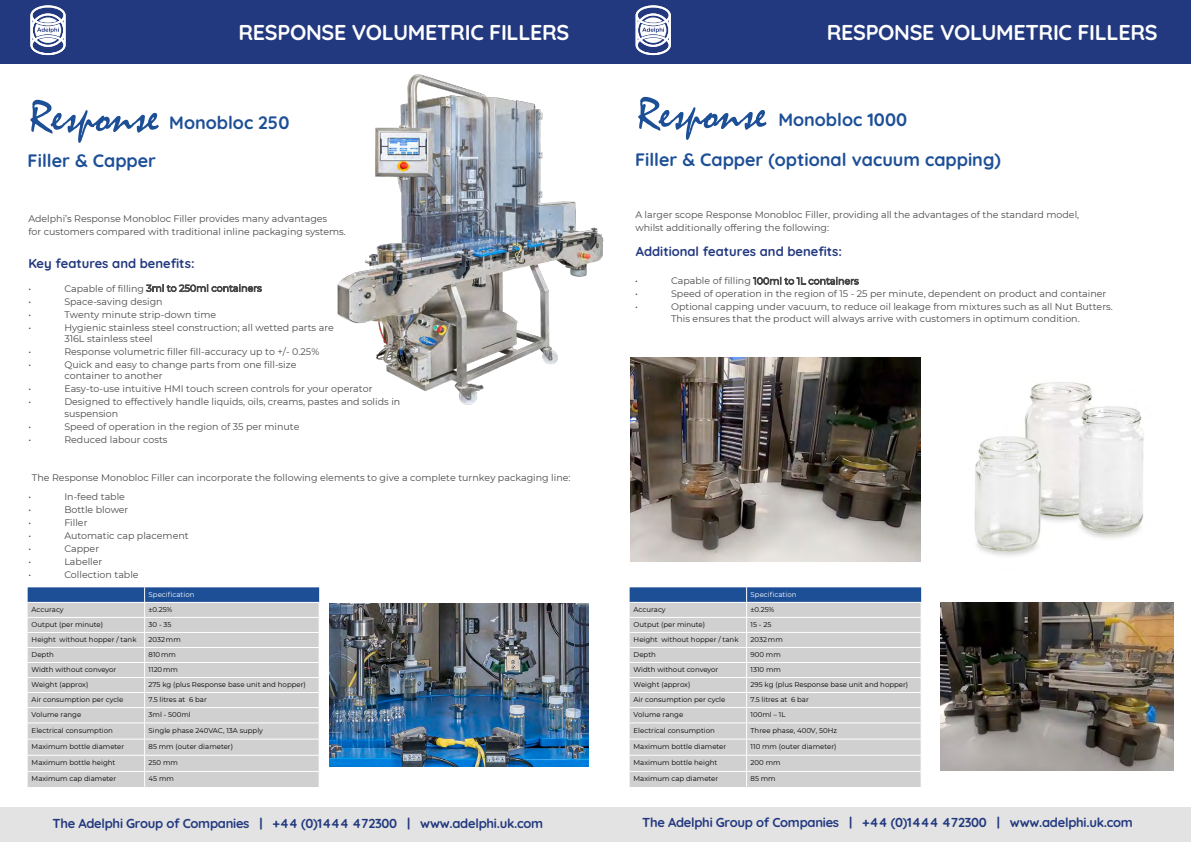
<style>
.page{position:relative;width:1191px;height:842px;background:#fff}
.page>*{position:absolute;margin:0;border:0;box-sizing:border-box;transform-origin:0 0}
.t1{font:700 21.5px "Quicksand";letter-spacing:-.015em;color:#fff}
.t2{font:700 18px "Quicksand";color:#1d4f97}
.t3{font:700 13px "Quicksand";letter-spacing:-.02em;color:#23397f}
.t4{font:700 13px "Quicksand";color:#23397f}
.t5{font:9.5px/11.4px "Montserrat";color:#4a4a49}
.t6{font:7px "Montserrat";color:#000}
.t7{font:7px "Montserrat";color:#fff}
</style>
<div class="page">
<svg style="left:30px;top:100px;width:129px;height:43px"></svg>
<img style="left:337px;top:74px;width:267px;height:331px">
<svg style="left:28px;top:587px;width:292px;height:200px;background:#c6c9cf"></svg>
<div style="left:0;top:0;width:1191px;height:63px;background:#23397f"></div>
<div style="left:0;top:807px;width:1191px;height:35px;background:#e3e3e3"></div>
<svg style="left:629px;top:587px;width:293px;height:200px;background:#c6c9cf"></svg>
<svg style="left:638px;top:97px;width:128px;height:43px"></svg>
<img style="left:631px;top:358px;width:289px;height:204px">
<img style="left:940px;top:603px;width:233px;height:167px">
<img style="left:974px;top:382px;width:170px;height:174px">
<img style="left:330px;top:604px;width:258px;height:162px">
<svg style="left:635px;top:5px;width:36px;height:50px"></svg>
<svg style="left:30px;top:5px;width:36px;height:50px"></svg>
<h1 class="t1" style="left:238px;top:16px;width:332px">RESPONSE VOLUMETRIC FILLERS</h1>
<h1 class="t1" style="left:826px;top:16px;width:332px">RESPONSE VOLUMETRIC FILLERS</h1>
<h2 class="t2" style="left:28px;top:147px;width:130px">Filler &amp; Capper</h2>
<h2 class="t2" style="left:169px;top:109px;width:122px">Monobloc 250</h2>
<h2 class="t2" style="left:778px;top:105px;width:130px">Monobloc 1000</h2>
<h2 class="t2" style="left:635px;top:146px;width:367px">Filler &amp; Capper (optional vacuum capping)</h2>
<p class="t5" style="left:28px;top:211px;width:319px;line-height:13px">Adelphi’s Response Monobloc Filler provides many advantages<br>for customers compared with traditional inline packaging systems.</p>
<h3 class="t4" style="left:28px;top:254px;width:168px">Key features and benefits:</h3>
<p class="t5" style="left:28px;top:282px;width:4px">•</p>
<p class="t5" style="left:64px;top:282px;width:199px">Capable of filling 3ml to 250ml containers</p>
<p class="t5" style="left:28px;top:295px;width:4px">•</p>
<p class="t5" style="left:64px;top:295px;width:100px">Space-saving design</p>
<p class="t5" style="left:28px;top:308px;width:4px">•</p>
<p class="t5" style="left:64px;top:308px;width:153px">Twenty minute strip-down time</p>
<p class="t5" style="left:28px;top:321px;width:4px">•</p>
<p class="t5" style="left:64px;top:321px;width:271px">Hygienic stainless steel construction; all wetted parts are<br>316L stainless steel</p>
<p class="t5" style="left:28px;top:345px;width:4px">•</p>
<p class="t5" style="left:64px;top:345px;width:256px">Response volumetric filler fill-accuracy up to +/- 0.25%</p>
<p class="t5" style="left:28px;top:358px;width:4px">•</p>
<p class="t5" style="left:64px;top:358px;width:234px">Quick and easy to change parts from one fill-size container to another</p>
<p class="t5" style="left:28px;top:383px;width:4px">•</p>
<p class="t5" style="left:64px;top:383px;width:309px">Easy-to-use intuitive HMI touch screen controls for your operator</p>
<p class="t5" style="left:28px;top:396px;width:4px">•</p>
<p class="t5" style="left:64px;top:396px;width:337px">Designed to effectively handle liquids, oils, creams, pastes and solids in suspension</p>
<p class="t5" style="left:28px;top:420px;width:4px">•</p>
<p class="t5" style="left:64px;top:420px;width:237px">Speed of operation in the region of 35 per minute</p>
<p class="t5" style="left:28px;top:433px;width:4px">•</p>
<p class="t5" style="left:64px;top:433px;width:105px">Reduced labour costs</p>
<p class="t5" style="left:32px;top:471px;width:540px">The Response Monobloc Filler can incorporate the following elements to give a complete turnkey packaging line:</p>
<p class="t5" style="left:28px;top:490px;width:4px">•</p>
<p class="t5" style="left:64px;top:490px;width:62px">In-feed table</p>
<p class="t5" style="left:28px;top:503px;width:4px">•</p>
<p class="t5" style="left:64px;top:503px;width:66px">Bottle blower</p>
<p class="t5" style="left:28px;top:516px;width:4px">•</p>
<p class="t5" style="left:64px;top:516px;width:25px">Filler</p>
<p class="t5" style="left:28px;top:529px;width:4px">•</p>
<p class="t5" style="left:64px;top:529px;width:126px">Automatic cap placement</p>
<p class="t5" style="left:28px;top:542px;width:4px">•</p>
<p class="t5" style="left:64px;top:542px;width:36px">Capper</p>
<p class="t5" style="left:28px;top:555px;width:4px">•</p>
<p class="t5" style="left:64px;top:555px;width:40px">Labeller</p>
<p class="t5" style="left:28px;top:568px;width:4px">•</p>
<p class="t5" style="left:64px;top:568px;width:76px">Collection table</p>
<p class="t7" style="left:149px;top:590px;width:47px">Specification</p>
<p class="t6" style="left:32px;top:605px;width:34px">Accuracy</p>
<p class="t6" style="left:149px;top:605px;width:25px">±0.25%</p>
<p class="t6" style="left:32px;top:620px;width:73px">Output (per minute)</p>
<p class="t6" style="left:149px;top:620px;width:24px">30 - 35</p>
<p class="t6" style="left:32px;top:635px;width:106px">Height without hopper / tank</p>
<p class="t6" style="left:149px;top:635px;width:34px">2032 mm</p>
<p class="t6" style="left:32px;top:650px;width:24px">Depth</p>
<p class="t6" style="left:149px;top:650px;width:29px">810 mm</p>
<p class="t6" style="left:32px;top:665px;width:86px">Width without conveyor</p>
<p class="t6" style="left:149px;top:665px;width:31px">1120 mm</p>
<p class="t6" style="left:32px;top:680px;width:58px">Weight (approx)</p>
<p class="t6" style="left:149px;top:680px;width:159px">275 kg (plus Response base unit and hopper)</p>
<p class="t6" style="left:32px;top:695px;width:93px">Air consumption per cycle</p>
<p class="t6" style="left:149px;top:695px;width:60px">7.5 litres at 6 bar</p>
<p class="t6" style="left:32px;top:710px;width:51px">Volume range</p>
<p class="t6" style="left:149px;top:710px;width:44px">3ml - 500ml</p>
<p class="t6" style="left:32px;top:725px;width:83px">Electrical consumption</p>
<p class="t6" style="left:149px;top:725px;width:116px">Single phase 240VAC, 13A supply</p>
<p class="t6" style="left:32px;top:741px;width:94px">Maximum bottle diameter</p>
<p class="t6" style="left:149px;top:741px;width:86px">85 mm (outer diameter)</p>
<p class="t6" style="left:32px;top:757px;width:85px">Maximum bottle height</p>
<p class="t6" style="left:149px;top:757px;width:31px">250 mm</p>
<p class="t6" style="left:32px;top:774px;width:86px">Maximum cap diameter</p>
<p class="t6" style="left:149px;top:774px;width:27px">45 mm</p>
<p class="t5" style="left:635px;top:208px;width:445px;line-height:13px">A larger scope Response Monobloc Filler, providing all the advantages of the standard model, whilst additionally offering the following:</p>
<h3 class="t4" style="left:636px;top:241px;width:208px">Additional features and benefits:</h3>
<p class="t5" style="left:635px;top:275px;width:4px">•</p>
<p class="t5" style="left:671px;top:275px;width:189px">Capable of filling 100ml to 1L containers</p>
<p class="t5" style="left:635px;top:288px;width:4px">•</p>
<p class="t5" style="left:671px;top:288px;width:437px">Speed of operation in the region of 15 - 25 per minute, dependent on product and container</p>
<p class="t5" style="left:635px;top:301px;width:4px">•</p>
<p class="t5" style="left:671px;top:301px;width:443px">Optional capping under vacuum, to reduce oil leakage from mixtures such as all Nut Butters.<br>This ensures that the product will always arrive with customers in optimum condition.</p>
<p class="t7" style="left:750px;top:590px;width:47px">Specification</p>
<p class="t6" style="left:633px;top:605px;width:34px">Accuracy</p>
<p class="t6" style="left:750px;top:605px;width:25px">±0.25%</p>
<p class="t6" style="left:633px;top:620px;width:73px">Output (per minute)</p>
<p class="t6" style="left:750px;top:620px;width:22px">15 - 25</p>
<p class="t6" style="left:633px;top:635px;width:106px">Height without hopper / tank</p>
<p class="t6" style="left:750px;top:635px;width:34px">2032 mm</p>
<p class="t6" style="left:633px;top:650px;width:24px">Depth</p>
<p class="t6" style="left:750px;top:650px;width:32px">900 mm</p>
<p class="t6" style="left:633px;top:665px;width:86px">Width without conveyor</p>
<p class="t6" style="left:750px;top:665px;width:32px">1310 mm</p>
<p class="t6" style="left:633px;top:680px;width:58px">Weight (approx)</p>
<p class="t6" style="left:750px;top:680px;width:159px">295 kg (plus Response base unit and hopper)</p>
<p class="t6" style="left:633px;top:695px;width:93px">Air consumption per cycle</p>
<p class="t6" style="left:750px;top:695px;width:60px">7.5 litres at 6 bar</p>
<p class="t6" style="left:633px;top:710px;width:51px">Volume range</p>
<p class="t6" style="left:750px;top:710px;width:36px">100ml – 1L</p>
<p class="t6" style="left:633px;top:725px;width:83px">Electrical consumption</p>
<p class="t6" style="left:750px;top:725px;width:88px">Three phase, 400V, 50Hz</p>
<p class="t6" style="left:633px;top:741px;width:94px">Maximum bottle diameter</p>
<p class="t6" style="left:750px;top:741px;width:87px">110 mm (outer diameter)</p>
<p class="t6" style="left:633px;top:757px;width:85px">Maximum bottle height</p>
<p class="t6" style="left:750px;top:757px;width:31px">200 mm</p>
<p class="t6" style="left:633px;top:774px;width:86px">Maximum cap diameter</p>
<p class="t6" style="left:750px;top:774px;width:27px">85 mm</p>
<h3 class="t3" style="left:52px;top:813px;width:492px">The Adelphi Group of Companies | +44 (0)1444 472300 | www.adelphi.uk.com</h3>
<h3 class="t3" style="left:642px;top:813px;width:492px">The Adelphi Group of Companies | +44 (0)1444 472300 | www.adelphi.uk.com</h3>
</div>
